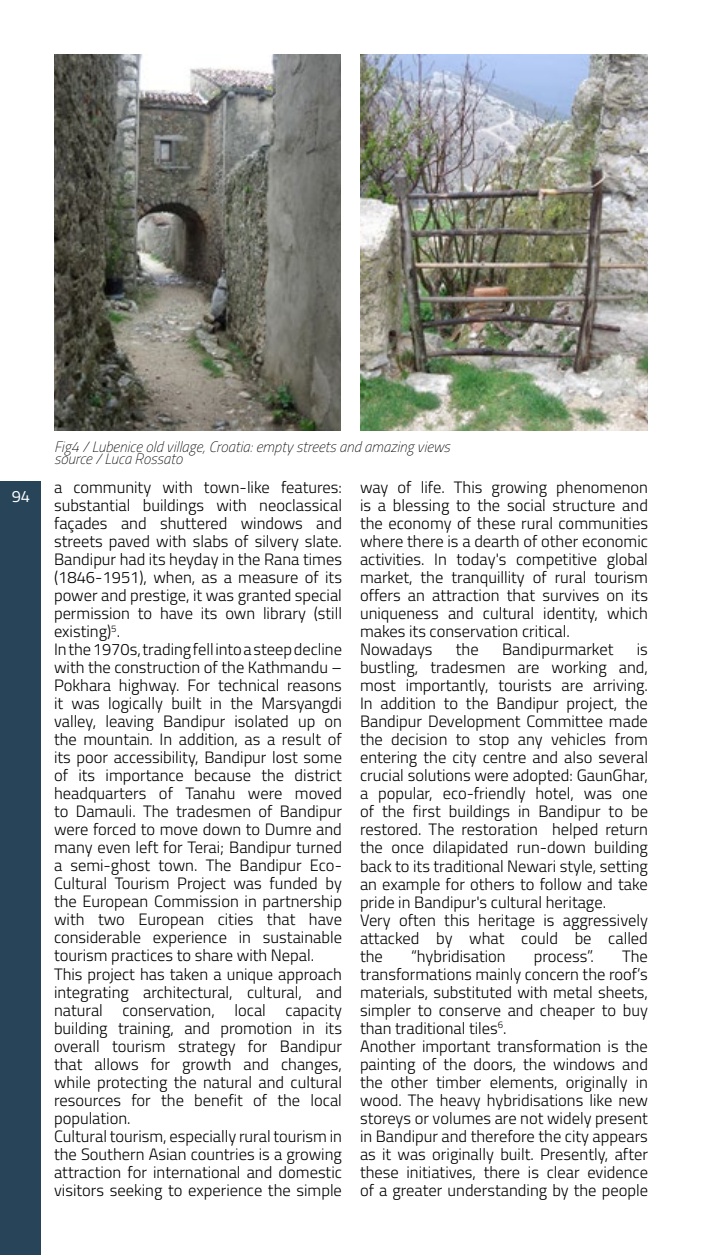
<style>
.page{position:relative;width:702px;height:1255px;background:#fff}
.page>*{position:absolute;margin:0;border:0;box-sizing:border-box;transform-origin:0 0}
.t1{font:300 16.5px/18px "Titillium";color:#000}
.t2{font:16.5px "Titillium";color:#fff}
.t3{font:italic 100 15px/12px "Titillium";color:#000}
</style>
<div class="page">
<div style="left:0;top:481px;width:40px;height:773px;background:#274459"></div>
<img style="left:54px;top:54px;width:594px;height:376px">
<div style="left:342px;top:50px;width:18px;height:386px;background:#fff"></div>
<p class="t2" style="left:12px;top:484px;width:20px">94</p>
<p class="t3" style="left:54px;top:440px;width:397px">Fig4 / Lubenice old village, Croatia: empty streets and amazing views source / Luca Rossato</p>
<p class="t1" style="left:54px;top:477px;width:289px">a community with town-like features: substantial buildings with neoclassical façades and shuttered windows and streets paved with slabs of silvery slate.<br>Bandipur had its heyday in the Rana times (1846-1951), when, as a measure of its power and prestige, it was granted special permission to have its own library (still existing)<sup>5</sup>.<br>In the 1970s, trading fell into a steep decline with the construction of the Kathmandu – Pokhara highway. For technical reasons it was logically built in the Marsyangdi valley, leaving Bandipur isolated up on the mountain. In addition, as a result of its poor accessibility, Bandipur lost some of its importance because the district headquarters of Tanahu were moved to Damauli. The tradesmen of Bandipur were forced to move down to Dumre and many even left for Terai; Bandipur turned a semi-ghost town. The Bandipur Eco-Cultural Tourism Project was funded by the European Commission in partnership with two European cities that have considerable experience in sustainable tourism practices to share with Nepal.<br>This project has taken a unique approach integrating architectural, cultural, and natural conservation, local capacity building training, and promotion in its overall tourism strategy for Bandipur that allows for growth and changes, while protecting the natural and cultural resources for the benefit of the local population.<br>Cultural tourism, especially rural tourism in the Southern Asian countries is a growing attraction for international and domestic visitors seeking to experience the simple</p>
<p class="t1" style="left:360px;top:477px;width:289px">way of life. This growing phenomenon is a blessing to the social structure and the economy of these rural communities where there is a dearth of other economic activities. In today's competitive global market, the tranquillity of rural tourism offers an attraction that survives on its uniqueness and cultural identity, which makes its conservation critical.<br>Nowadays</p>
<p class="t1" style="left:456px;top:639px;width:24px">the</p>
<p class="t1" style="left:502px;top:639px;width:113px">Bandipurmarket</p>
<p class="t1" style="left:360px;top:639px;width:289px;text-indent:277px">is bustling, tradesmen are working and, most importantly, tourists are arriving.<br>In addition to the Bandipur project, the Bandipur Development Committee made the decision to stop any vehicles from entering the city centre and also several crucial solutions were adopted: GaunGhar, a popular, eco-friendly hotel, was one of the first buildings in Bandipur to be restored. The restoration helped return the once dilapidated run-down building back to its traditional Newari style, setting an example for others to follow and take pride in Bandipur's cultural heritage.<br>Very often this heritage is aggressively attacked by what could be called the</p>
<p class="t1" style="left:360px;top:945px;width:289px;text-indent:262px">The transformations mainly concern the roof’s materials, substituted with metal sheets, simpler to conserve and cheaper to buy than traditional tiles<sup>6</sup>.<br>Another important transformation is the painting of the doors, the windows and the other timber elements, originally in wood. The heavy hybridisations like new storeys or volumes are not widely present in Bandipur and therefore the city appears as it was originally built. Presently, after these initiatives, there is clear evidence of a greater understanding by the people</p>
<p class="t1" style="left:411px;top:945px;width:96px">“hybridisation</p>
<p class="t1" style="left:534px;top:945px;width:62px">process”.</p>
</div>
